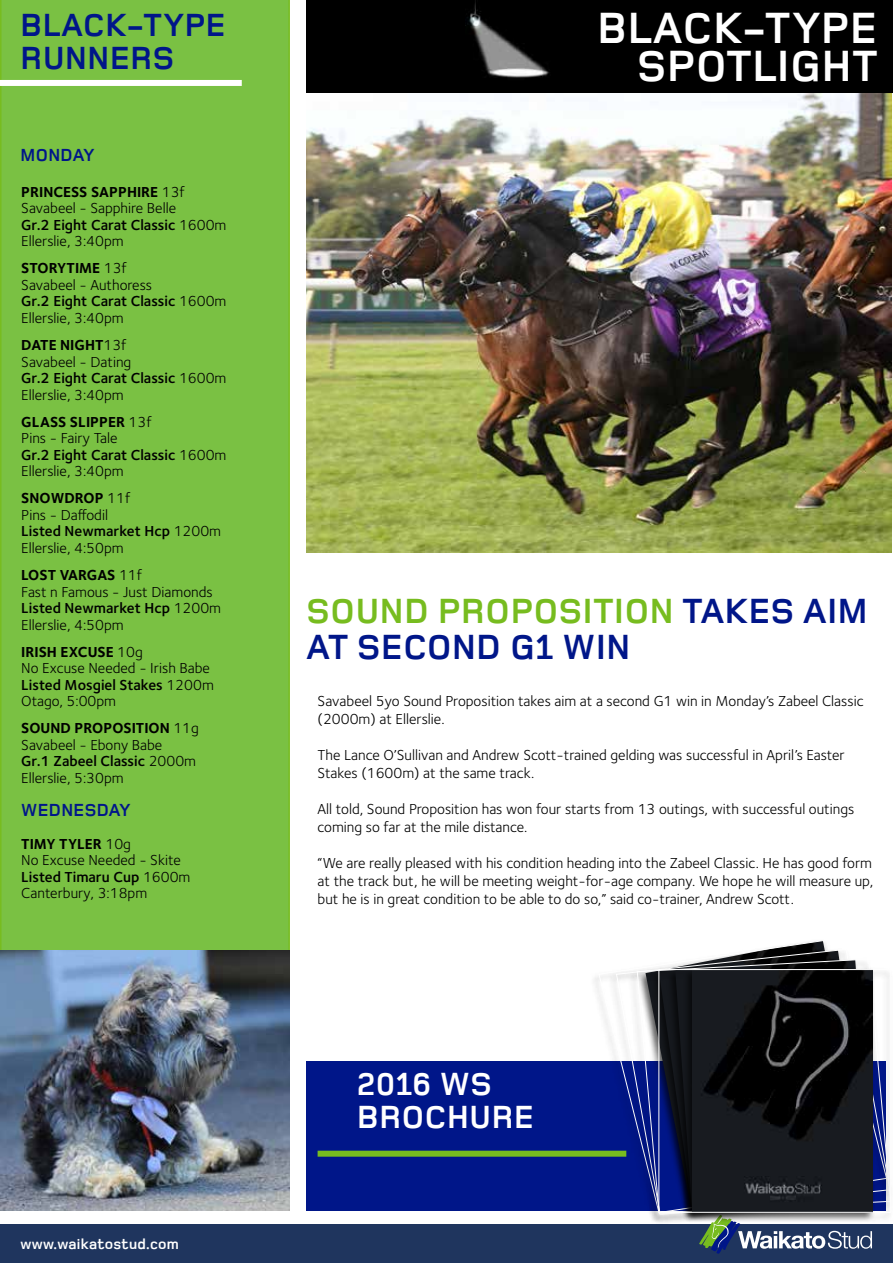
<style>
.page{position:relative;width:893px;height:1263px;background:#fff}
.page>*{position:absolute;margin:0;border:0;box-sizing:border-box;transform-origin:0 0}
.t1{font:700 45px/37.5px "Foundry Monoline";letter-spacing:.02em;color:#fff;text-align:right}
.t2{font:700 36px/36px "Foundry Monoline";letter-spacing:.02em;color:#001689}
.t3{font:700 33px/33px "Foundry Monoline";letter-spacing:.02em;color:#001689}
.t4{font:700 33px/33px "Foundry Monoline";letter-spacing:.02em;color:#fff}
.t5{font:700 18px "Foundry Monoline";letter-spacing:.02em;color:#001689}
.t6{font:15px/16.5px "Foundry Sterling";color:#000}
.t7{font:700 15px "Foundry Monoline";letter-spacing:.02em;color:#fff}
.s1{font-weight:700}
.s2{font-weight:600}
.s3{color:#77bc1f}
</style>
<div class="page">
<div style="left:0;top:1224px;width:893px;height:39px;background:#1f355e"></div>
<svg style="left:699px;top:1225px;width:173px;height:29px"></svg>
<div style="left:0;top:0;width:290px;height:950px;background:#7ac143"></div>
<div style="left:0;top:80px;width:242px;height:6px;background:#fff"></div>
<img style="left:306px;top:93px;width:585px;height:460px">
<div style="left:306px;top:0;width:587px;height:92px;background:#000"></div>
<img style="left:465px;top:0;width:84px;height:78px">
<div style="left:306px;top:1061px;width:580px;height:149px;background:#001689"></div>
<div style="left:590px;top:939px;width:300px;height:284px;background:#000;opacity:.62"></div>
<svg style="left:598px;top:939px;width:289px;height:274px"></svg>
<div style="left:607px;top:948px;width:286px;height:277px;background:#000;opacity:.62"></div>
<svg style="left:616px;top:949px;width:274px;height:266px"></svg>
<div style="left:628px;top:957px;width:265px;height:267px;background:#000;opacity:.62"></div>
<svg style="left:637px;top:958px;width:254px;height:256px"></svg>
<div style="left:649px;top:968px;width:244px;height:255px;background:#000;opacity:.62"></div>
<img style="left:692px;top:971px;width:180px;height:239px">
<div style="left:659px;top:969px;width:232px;height:243px;border:1px solid #fff"></div>
<div style="left:318px;top:1151px;width:308px;height:6px;background:#77bc1f"></div>
<img style="left:0;top:950px;width:290px;height:260px">
<h3 class="t3" style="left:21px;top:9px;width:206px">BLACK-TYPE<br>RUNNERS</h3>
<p class="t5" style="left:21px;top:146px;width:75px">MONDAY</p>
<p class="t6" style="left:21px;top:184px;width:207px"><span class="s1">PRINCESS SAPPHIRE</span> 13f<br>Savabeel - Sapphire Belle<br><span class="s2">Gr.2 Eight Carat Classic</span> 1600m<br>Ellerslie, 3:40pm</p>
<p class="t6" style="left:21px;top:260px;width:207px"><span class="s1">STORYTIME</span> 13f<br>Savabeel - Authoress<br><span class="s2">Gr.2 Eight Carat Classic</span> 1600m<br>Ellerslie, 3:40pm</p>
<p class="t6" style="left:21px;top:337px;width:207px"><span class="s1">DATE NIGHT</span>13f<br>Savabeel - Dating<br><span class="s2">Gr.2 Eight Carat Classic</span> 1600m<br>Ellerslie, 3:40pm</p>
<p class="t6" style="left:21px;top:414px;width:207px"><span class="s1">GLASS SLIPPER</span> 13f<br>Pins - Fairy Tale<br><span class="s2">Gr.2 Eight Carat Classic</span> 1600m<br>Ellerslie, 3:40pm</p>
<p class="t6" style="left:21px;top:490px;width:201px"><span class="s1">SNOWDROP</span> 11f<br>Pins - Daffodil<br><span class="s2">Listed Newmarket Hcp</span> 1200m<br>Ellerslie, 4:50pm</p>
<p class="t6" style="left:21px;top:567px;width:201px"><span class="s1">LOST VARGAS</span> 11f<br>Fast n Famous - Just Diamonds<br><span class="s2">Listed Newmarket Hcp</span> 1200m<br>Ellerslie, 4:50pm</p>
<p class="t6" style="left:21px;top:643px;width:194px"><span class="s1">IRISH EXCUSE</span> 10g<br>No Excuse Needed - Irish Babe<br><span class="s2">Listed Mosgiel Stakes</span> 1200m<br>Otago, 5:00pm</p>
<p class="t6" style="left:21px;top:720px;width:179px"><span class="s1">SOUND PROPOSITION</span> 11g<br>Savabeel - Ebony Babe<br><span class="s2">Gr.1 Zabeel Classic</span> 2000m<br>Ellerslie, 5:30pm</p>
<p class="t5" style="left:21px;top:800px;width:111px">WEDNESDAY</p>
<p class="t6" style="left:21px;top:836px;width:171px"><span class="s1">TIMY TYLER</span> 10g<br>No Excuse Needed - Skite<br><span class="s2">Listed Timaru Cup</span> 1600m<br>Canterbury, 3:18pm</p>
<p class="t7" style="left:20px;top:1235px;width:160px">www.waikatostud.com</p>
<h1 class="t1" style="left:597px;top:10px;width:282px">BLACK-TYPE<br>SPOTLIGHT</h1>
<h2 class="t2" style="left:306px;top:594px;width:562px"><span class="s3">SOUND PROPOSITION</span> TAKES AIM<br>AT SECOND G1 WIN</h2>
<p class="t6" style="left:318px;top:692px;width:547px;line-height:18px">Savabeel 5yo Sound Proposition takes aim at a second G1 win in Monday’s Zabeel Classic (2000m) at Ellerslie.</p>
<p class="t6" style="left:318px;top:746px;width:529px;line-height:18px">The Lance O’Sullivan and Andrew Scott-trained gelding was successful in April’s Easter<br>Stakes (1600m) at the same track.</p>
<p class="t6" style="left:318px;top:800px;width:538px;line-height:18px">All told, Sound Proposition has won four starts from 13 outings, with successful outings coming so far at the mile distance.</p>
<p class="t6" style="left:318px;top:854px;width:557px;line-height:18px;text-align:justify">“We are really pleased with his condition heading into the Zabeel Classic. He has good form at the track but, he will be meeting weight-for-age company. We hope he will measure up, but he is in great condition to be able to do so,” said co-trainer, Andrew Scott.</p>
<h3 class="t4" style="left:357px;top:1068px;width:178px">2016 WS<br>BROCHURE</h3>
</div>
